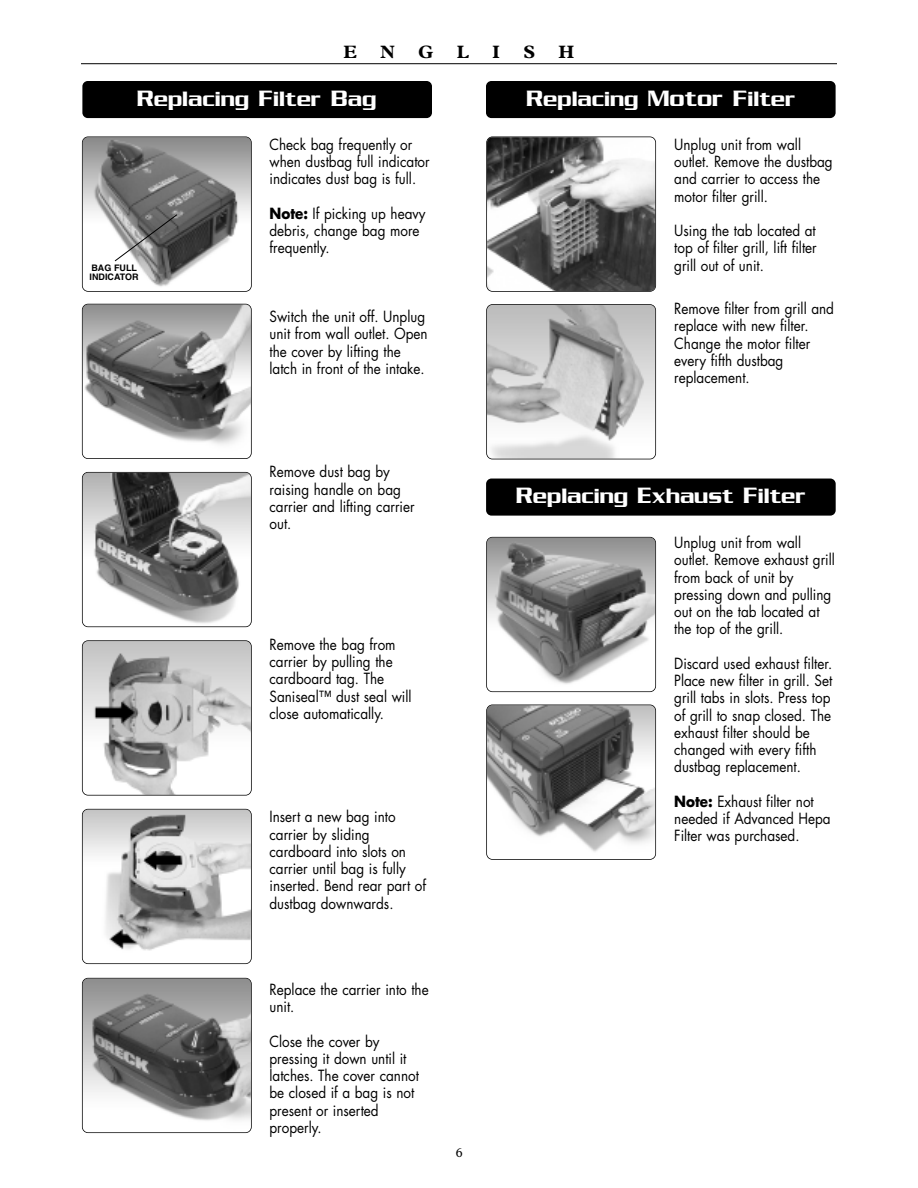
<style>
.page{position:relative;width:918px;height:1188px;background:#fff}
.page>*{position:absolute;margin:0;border:0;box-sizing:border-box;transform-origin:0 0}
.t1{font:22.5px "Serpentine ICG";color:#fff}
.t2{font:700 18px "Plantin";color:#000}
.t3{font:15px/17.2px "Futura";color:#000;scale:.9 1}
.t4{font:13.5px "Plantin";color:#000}
.t5{font:700 9px/9px "Helvetica";color:#000}
.s1{font-size:24px}
.s2{font-weight:700}
</style>
<div class="page">
<img style="left:85px;top:139px;width:164px;height:148px">
<div style="left:82px;top:136px;width:170px;height:156px;border:2px solid #000;border-radius:6px"></div>
<img style="left:83px;top:473px;width:166px;height:153px">
<div style="left:82px;top:472px;width:170px;height:155px;border:2px solid #000;border-radius:6px"></div>
<img style="left:85px;top:643px;width:164px;height:150px">
<div style="left:82px;top:640px;width:170px;height:156px;border:2px solid #000;border-radius:6px"></div>
<img style="left:83px;top:810px;width:166px;height:153px">
<div style="left:82px;top:809px;width:170px;height:155px;border:2px solid #000;border-radius:6px"></div>
<img style="left:83px;top:979px;width:166px;height:153px">
<div style="left:82px;top:978px;width:170px;height:155px;border:2px solid #000;border-radius:6px"></div>
<img style="left:83px;top:304px;width:166px;height:154px">
<div style="left:82px;top:304px;width:170px;height:155px;border:2px solid #000;border-radius:6px"></div>
<img style="left:489px;top:139px;width:164px;height:150px">
<div style="left:486px;top:136px;width:170px;height:156px;border:2px solid #000;border-radius:6px"></div>
<img style="left:487px;top:307px;width:168px;height:152px">
<div style="left:486px;top:304px;width:170px;height:155px;border:2px solid #000;border-radius:6px"></div>
<img style="left:489px;top:538px;width:166px;height:153px">
<div style="left:486px;top:537px;width:170px;height:155px;border:2px solid #000;border-radius:6px"></div>
<img style="left:487px;top:705px;width:168px;height:147px">
<div style="left:486px;top:705px;width:170px;height:155px;border:2px solid #000;border-radius:6px"></div>
<div style="left:486px;top:479px;width:350px;height:37px;background:#000;border-radius:5px"></div>
<div style="left:486px;top:81px;width:350px;height:37px;background:#000;border-radius:5px"></div>
<div style="left:82px;top:81px;width:350px;height:37px;background:#000;border-radius:5px"></div>
<svg style="left:114px;top:214px;width:64px;height:48px;background:#868686"></svg>
<hr style="left:81px;top:63px;width:756px;height:1px;background:#000">
<p class="t2" style="left:344px;top:46px;width:15px">E</p>
<p class="t2" style="left:381px;top:46px;width:16px">N</p>
<p class="t2" style="left:418px;top:46px;width:17px">G</p>
<p class="t2" style="left:457px;top:46px;width:14px">L</p>
<p class="t2" style="left:493px;top:46px;width:9px">I</p>
<p class="t2" style="left:523px;top:46px;width:13px">S</p>
<p class="t2" style="left:559px;top:46px;width:17px">H</p>
<h1 class="t1" style="left:137px;top:86px;width:241px"><span class="s1">R</span>eplacing <span class="s1">F</span>ilter <span class="s1">B</span>ag</h1>
<p class="t5" style="left:90px;top:264px;width:51px">BAG FULL<br>INDICATOR</p>
<p class="t3" style="left:270px;top:137px;width:180px">Check bag frequently or when dustbag full indicator indicates dust bag is full.</p>
<p class="t3" style="left:270px;top:206px;width:175px"><span class="s2">Note:</span> If picking up heavy debris, change bag more frequently.</p>
<p class="t3" style="left:270px;top:309px;width:177px">Switch the unit off. Unplug unit from wall outlet. Open the cover by lifting the latch in front of the intake.</p>
<p class="t3" style="left:270px;top:465px;width:163px">Remove dust bag by raising handle on bag carrier and lifting carrier out.</p>
<p class="t3" style="left:270px;top:637px;width:159px">Remove the bag from carrier by pulling the cardboard tag. The<br>Saniseal™ dust seal will close automatically.</p>
<p class="t3" style="left:270px;top:810px;width:176px">Insert a new bag into carrier by sliding cardboard into slots on carrier until bag is fully inserted. Bend rear part of dustbag downwards.</p>
<p class="t3" style="left:270px;top:982px;width:178px">Replace the carrier into the unit.</p>
<p class="t3" style="left:270px;top:1034px;width:168px">Close the cover by pressing it down until it latches. The cover cannot be closed if a bag is not present or inserted properly.</p>
<p class="t4" style="left:456px;top:1148px;width:9px">6</p>
<h1 class="t1" style="left:526px;top:86px;width:271px"><span class="s1">R</span>eplacing <span class="s1">Motor F</span>ilter</h1>
<p class="t3" style="left:674px;top:137px;width:178px">Unplug unit from wall outlet. Remove the dustbag and carrier to access the motor filter grill.</p>
<p class="t3" style="left:674px;top:223px;width:160px;text-align:justify">Using the tab located at top of filter grill, lift filter grill out of unit.</p>
<p class="t3" style="left:674px;top:301px;width:179px">Remove filter from grill and replace with new filter.<br>Change the motor filter every fifth dustbag replacement.</p>
<h1 class="t1" style="left:516px;top:483px;width:291px"><span class="s1">R</span>eplacing <span class="s1">E</span>xhaust <span class="s1">F</span>ilter</h1>
<p class="t3" style="left:674px;top:535px;width:180px">Unplug unit from wall outlet. Remove exhaust grill from back of unit by pressing down and pulling out on the tab located at the top of the grill.</p>
<p class="t3" style="left:674px;top:656px;width:177px">Discard used exhaust filter.<br>Place new filter in grill. Set grill tabs in slots. Press top of grill to snap closed. The exhaust filter should be changed with every fifth dustbag replacement.</p>
<p class="t3" style="left:674px;top:794px;width:175px"><span class="s2">Note:</span> Exhaust filter not needed if Advanced Hepa<br>Filter was purchased.</p>
</div>
